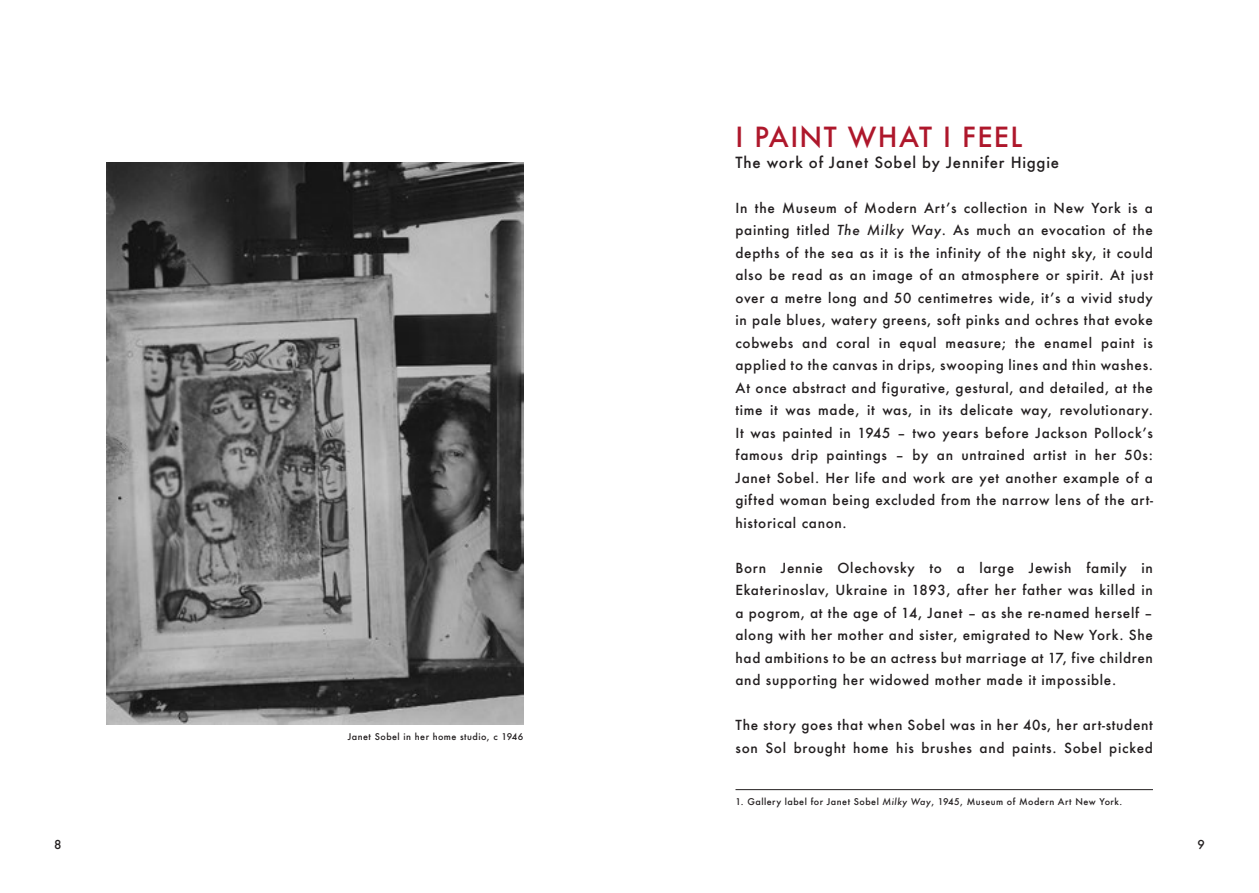
<style>
.page{position:relative;width:1259px;height:893px;background:#fff}
.page>*{position:absolute;margin:0;border:0;box-sizing:border-box;transform-origin:0 0}
.t1{font:500 27px "Futura";letter-spacing:.05em;color:#ae172b}
.t2{font:500 15px "Futura";letter-spacing:.05em;color:#231f20}
.t3{font:500 13.5px/22.5px "Futura";letter-spacing:.05em;color:#231f20;text-align:justify}
.t4{font:500 12px "Futura";color:#231f20}
.t5{font:500 9px "Futura";letter-spacing:.05em;color:#231f20}
.s1{font-style:italic}
</style>
<div class="page">
<img style="left:106px;top:162px;width:417px;height:562px">
<hr style="left:735px;top:789px;width:418px;height:1px;background:#231f20">
<p class="t5" style="left:348px;top:730px;width:177px">Janet Sobel in her home studio, c 1946</p>
<h1 class="t1" style="left:735px;top:118px;width:288px">I PAINT WHAT I FEEL</h1>
<p class="t2" style="left:735px;top:152px;width:325px">The work of Janet Sobel by Jennifer Higgie</p>
<p class="t3" style="left:735px;top:196px;width:419px">In the Museum of Modern Art’s collection in New York is a painting titled <span class="s1">The Milky Way</span>. As much an evocation of the depths of the sea as it is the infinity of the night sky, it could also be read as an image of an atmosphere or spirit. At just over a metre long and 50 centimetres wide, it’s a vivid study in pale blues, watery greens, soft pinks and ochres that evoke cobwebs and coral in equal measure; the enamel paint is applied to the canvas in drips, swooping lines and thin washes.<br>At once abstract and figurative, gestural, and detailed, at the time it was made, it was, in its delicate way, revolutionary.<br>It was painted in 1945 – two years before Jackson Pollock’s famous drip paintings – by an untrained artist in her 50s:<br>Janet Sobel. Her life and work are yet another example of a gifted woman being excluded from the narrow lens of the art&shy;historical canon.</p>
<p class="t3" style="left:735px;top:556px;width:419px">Born Jennie Olechovsky to a large Jewish family in Ekaterinoslav, Ukraine in 1893, after her father was killed in a pogrom, at the age of 14, Janet – as she re-named herself – along with her mother and sister, emigrated to New York. She had ambitions to be an actress but marriage at 17, five children and supporting her widowed mother made it impossible.</p>
<p class="t3" style="left:735px;top:714px;width:419px">The story goes that when Sobel was in her 40s, her art-student son Sol brought home his brushes and paints. Sobel picked</p>
<p class="t5" style="left:735px;top:795px;width:388px">1. Gallery label for Janet Sobel <span class="s1">Milky Way</span>, 1945, Museum of Modern Art New York.</p>
<p class="t4" style="left:54px;top:836px;width:9px">8</p>
<p class="t4" style="left:1197px;top:836px;width:9px">9</p>
</div>
